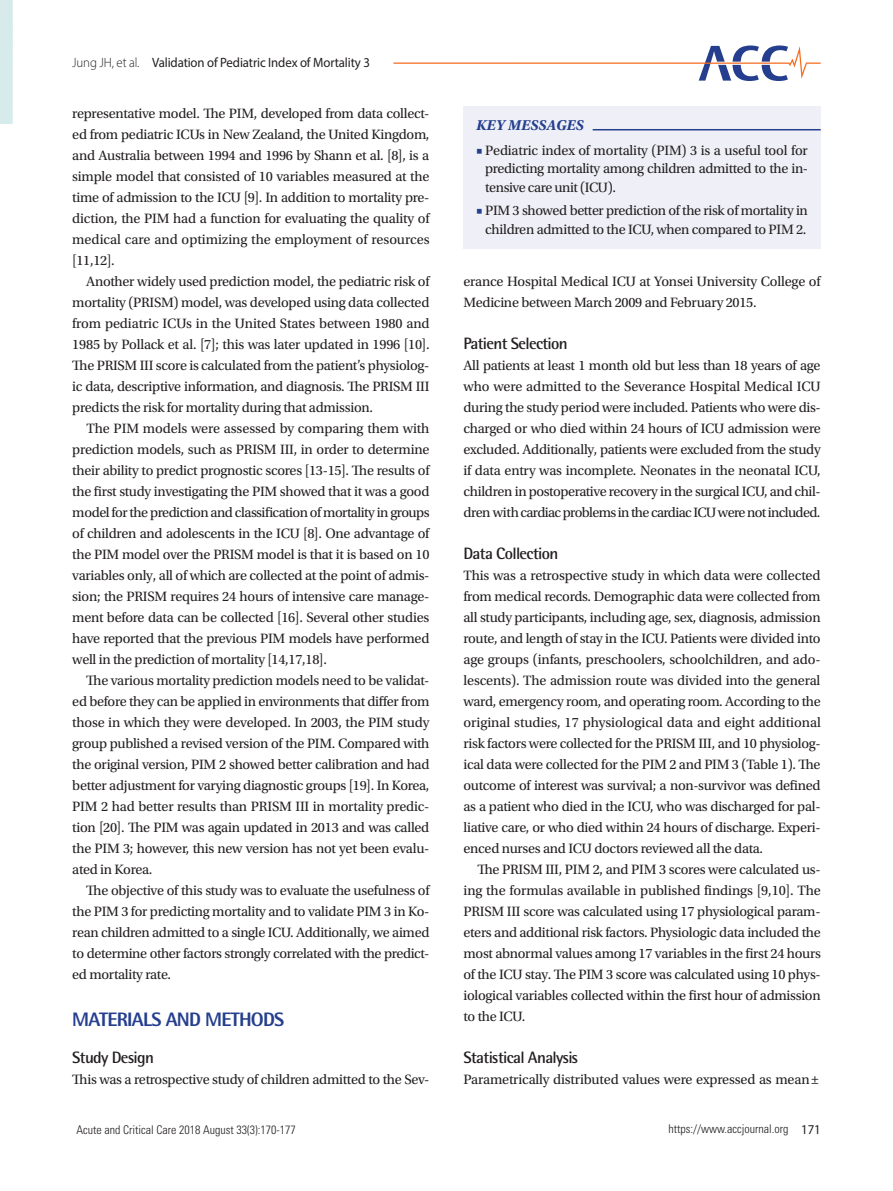
<style>
.page{position:relative;width:893px;height:1191px;background:#fff}
.page>*{position:absolute;margin:0;border:0;box-sizing:border-box;transform-origin:0 0}
.대제목{font:800 19.5px "Rotis Semi Sans Std";letter-spacing:-.04em;color:#253f8e}
.중제목{font:700 16.5px "Rotis Semi Sans Std";letter-spacing:-.04em;color:#231f20}
.본문{font:italic 700 15px "Utopia Std";letter-spacing:.005em;color:#253f8e}
.본문-2{font:14.25px/21px "Utopia Std";letter-spacing:-.02em;color:#231f20;text-align:justify}
.t1{font:13.5px "Myriad Pro";letter-spacing:-.01em;color:#231f20;scale:.95 1}
.doi{font:300 condensed 12px "Univers LT Std";color:#231f20}
.하시라_제목{font:300 condensed 12px "Univers LT Std";color:#231f20}
.s1{font-weight:300}
.s2{color:#253f8e}
.s3{font-family:"Myriad Pro";font-weight:400;font-stretch:normal;font-size:13.5px}
</style>
<div class="page">
<svg style="left:393px;top:45px;width:428px;height:36px"></svg>
<div style="left:0;top:0;width:13px;height:124px;background:#d6ebeb"></div>
<div style="left:463px;top:106px;width:358px;height:143px;background:#eff0f7"></div>
<hr style="left:593px;top:129px;width:228px;height:1px;background:#253f8e">
<p class="t1" style="left:72px;top:54px;width:315px"><span class="s1">Jung JH, et al.</span> Validation of Pediatric Index of Mortality 3</p>
<p class="본문-2" style="left:72px;top:103px;width:359px">representative model. The PIM, developed from data collect&shy;ed from pediatric ICUs in New Zealand, the United Kingdom, and Australia between 1994 and 1996 by Shann et al. [8], is a simple model that consisted of 10 variables measured at the time of admission to the ICU [9]. In addition to mortality pre&shy;diction, the PIM had a function for evaluating the quality of medical care and optimizing the employment of resources [11,12].</p>
<p class="본문-2" style="left:72px;top:271px;width:359px;text-indent:14px">Another widely used prediction model, the pediatric risk of mortality (PRISM) model, was developed using data collected from pediatric ICUs in the United States between 1980 and 1985 by Pollack et al. [7]; this was later updated in 1996 [10].<br>The PRISM III score is calculated from the patient’s physiolog&shy;ic data, descriptive information, and diagnosis. The PRISM III predicts the risk for mortality during that admission.</p>
<p class="본문-2" style="left:72px;top:418px;width:359px;text-indent:14px">The PIM models were assessed by comparing them with prediction models, such as PRISM III, in order to determine their ability to predict prognostic scores [13-15]. The results of the first study investigating the PIM showed that it was a good model for the prediction and classification of mortality in groups of children and adolescents in the ICU [8]. One advantage of the PIM model over the PRISM model is that it is based on 10 variables only, all of which are collected at the point of admis&shy;sion; the PRISM requires 24 hours of intensive care manage&shy;ment before data can be collected [16]. Several other studies have reported that the previous PIM models have performed well in the prediction of mortality [14,17,18].</p>
<p class="본문-2" style="left:72px;top:670px;width:359px;text-indent:14px">The various mortality prediction models need to be validat&shy;ed before they can be applied in environments that differ from those in which they were developed. In 2003, the PIM study group published a revised version of the PIM. Compared with the original version, PIM 2 showed better calibration and had better adjustment for varying diagnostic groups [19]. In Korea, PIM 2 had better results than PRISM III in mortality predic&shy;tion [20]. The PIM was again updated in 2013 and was called the PIM 3; however, this new version has not yet been evalu&shy;ated in Korea.</p>
<p class="본문-2" style="left:72px;top:880px;width:359px;text-indent:14px">The objective of this study was to evaluate the usefulness of the PIM 3 for predicting mortality and to validate PIM 3 in Ko&shy;rean children admitted to a single ICU. Additionally, we aimed to determine other factors strongly correlated with the predict&shy;ed mortality rate.</p>
<p class="대제목" style="left:72px;top:1007px;width:214px">MATERIALS AND METHODS</p>
<p class="중제목" style="left:72px;top:1047px;width:83px">Study Design</p>
<p class="본문-2" style="left:72px;top:1069px;width:359px">This was a retrospective study of children admitted to the Sev-</p>
<p class="본문" style="left:476px;top:116px;width:109px">KEY MESSAGES</p>
<p class="본문-2" style="left:485px;top:141px;width:324px;line-height:18.8px;text-indent:-9px"><span class="s2">■</span> Pediatric index of mortality (PIM) 3 is a useful tool for predicting mortality among children admitted to the in&shy;tensive care unit (ICU).</p>
<p class="본문-2" style="left:476px;top:201px;width:333px;line-height:18.8px;text-align:center"><span class="s2">■</span> PIM 3 showed better prediction of the risk of mortality in children admitted to the ICU, when compared to PIM 2.</p>
<p class="본문-2" style="left:463px;top:271px;width:358px">erance Hospital Medical ICU at Yonsei University College of<br>Medicine between March 2009 and February 2015.</p>
<p class="중제목" style="left:463px;top:333px;width:106px">Patient Selection</p>
<p class="본문-2" style="left:463px;top:355px;width:359px">All patients at least 1 month old but less than 18 years of age who were admitted to the Severance Hospital Medical ICU during the study period were included. Patients who were dis&shy;charged or who died within 24 hours of ICU admission were excluded. Additionally, patients were excluded from the study if data entry was incomplete. Neonates in the neonatal ICU, children in postoperative recovery in the surgical ICU, and chil&shy;dren with cardiac problems in the cardiac ICU were not included.</p>
<p class="중제목" style="left:463px;top:543px;width:96px">Data Collection</p>
<p class="본문-2" style="left:463px;top:565px;width:359px">This was a retrospective study in which data were collected from medical records. Demographic data were collected from all study participants, including age, sex, diagnosis, admission route, and length of stay in the ICU. Patients were divided into age groups (infants, preschoolers, schoolchildren, and ado&shy;lescents). The admission route was divided into the general ward, emergency room, and operating room. According to the original studies, 17 physiological data and eight additional risk factors were collected for the PRISM III, and 10 physiolog&shy;ical data were collected for the PIM 2 and PIM 3 (Table 1). The outcome of interest was survival; a non-survivor was defined as a patient who died in the ICU, who was discharged for pal&shy;liative care, or who died within 24 hours of discharge. Experi&shy;enced nurses and ICU doctors reviewed all the data.</p>
<p class="본문-2" style="left:463px;top:859px;width:359px;text-indent:14px">The PRISM III, PIM 2, and PIM 3 scores were calculated us&shy;ing the formulas available in published findings [9,10]. The PRISM III score was calculated using 17 physiological param&shy;eters and additional risk factors. Physiologic data included the most abnormal values among 17 variables in the first 24 hours of the ICU stay. The PIM 3 score was calculated using 10 phys&shy;iological variables collected within the first hour of admission to the ICU.</p>
<p class="중제목" style="left:463px;top:1047px;width:116px">Statistical Analysis</p>
<p class="본문-2" style="left:463px;top:1069px;width:357px">Parametrically distributed values were expressed as mean ±</p>
<p class="doi" style="left:77px;top:1122px;width:221px">Acute and Critical Care 2018 August 33(3):170-177</p>
<p class="하시라_제목" style="left:668px;top:1121px;width:154px">https://www.accjournal.org <span class="s3">171</span></p>
</div>
